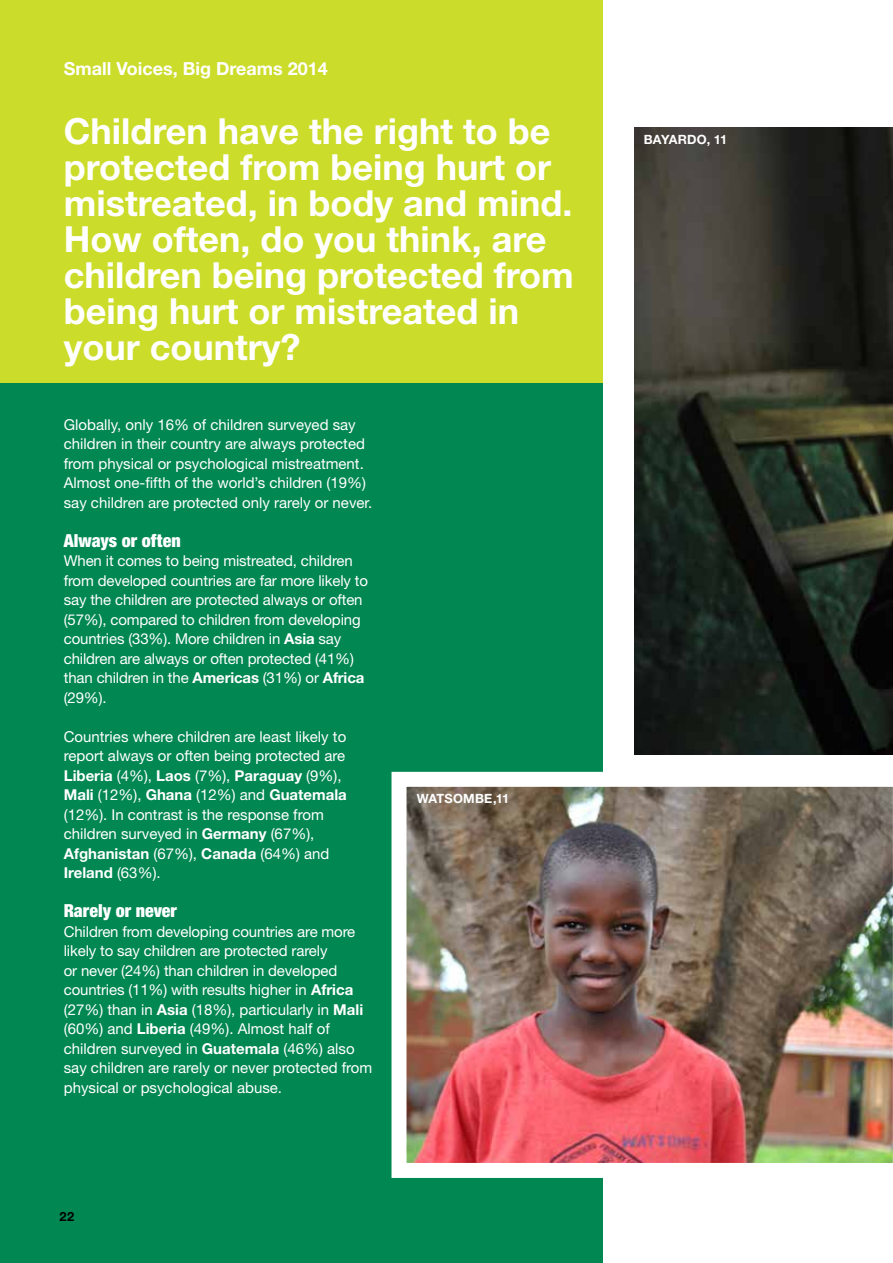
<style>
.page{position:relative;width:893px;height:1263px;background:#fff}
.page>*{position:absolute;margin:0;border:0;box-sizing:border-box;transform-origin:0 0}
.t1{font:700 36px/36px "Helvetica Neue LT Pro";color:#fff}
.t2{font:900 condensed 18px "Helvetica Neue";color:#fff}
.t3{font:700 18px "Helvetica Neue LT Pro";color:#fff}
.t4{font:15px/19.5px "Helvetica Neue LT Pro";color:#fff}
.t5{font:700 12.75px "Helvetica Neue LT Pro";letter-spacing:-.005em;color:#fff}
.t6{font:700 12.75px "Helvetica Neue LT Pro";color:#000}
.s1{font-weight:700}
</style>
<div class="page">
<img style="left:635px;top:128px;width:258px;height:627px">
<div style="left:0;top:131px;width:603px;height:1132px;background:#008752"></div>
<div style="left:0;top:0;width:603px;height:383px;background:#ccdc2a"></div>
<img style="left:391px;top:772px;width:502px;height:406px">
<p class="t3" style="left:64px;top:57px;width:265px">Small Voices, Big Dreams 2014</p>
<h1 class="t1" style="left:64px;top:112px;width:511px">Children have the right to be protected from being hurt or mistreated, in body and mind.<br>How often, do you think, are children being protected from being hurt or mistreated in your country?</h1>
<p class="t4" style="left:64px;top:414px;width:310px">Globally, only 16% of children surveyed say children in their country are always protected from physical or psychological mistreatment.<br>Almost one-fifth of the world’s children (19%) say children are protected only rarely or never.</p>
<p class="t2" style="left:64px;top:529px;width:118px">Always or often</p>
<p class="t4" style="left:64px;top:551px;width:306px">When it comes to being mistreated, children from developed countries are far more likely to say the children are protected always or often (57%), compared to children from developing countries (33%). More children in <span class="s1">Asia</span> say children are always or often protected (41%) than children in the <span class="s1">Americas</span> (31%) or <span class="s1">Africa </span>(29%).</p>
<p class="t4" style="left:64px;top:726px;width:285px">Countries where children are least likely to report always or often being protected are <span class="s1">Liberia</span> (4%), <span class="s1">Laos</span> (7%), <span class="s1">Paraguay</span> (9%), <span class="s1">Mali</span> (12%), <span class="s1">Ghana</span> (12%) and <span class="s1">Guatemala </span>(12%). In contrast is the response from children surveyed in <span class="s1">Germany</span> (67%), <span class="s1">Afghanistan</span> (67%), <span class="s1">Canada</span> (64%) and <span class="s1">Ireland</span> (63%).</p>
<p class="t2" style="left:64px;top:900px;width:115px">Rarely or never</p>
<p class="t4" style="left:64px;top:921px;width:310px">Children from developing countries are more likely to say children are protected rarely<br>or never (24%) than children in developed countries (11%) with results higher in <span class="s1">Africa </span>(27%) than in <span class="s1">Asia</span> (18%), particularly in <span class="s1">Mali </span>(60%) and <span class="s1">Liberia</span> (49%). Almost half of children surveyed in <span class="s1">Guatemala</span> (46%) also say children are rarely or never protected from physical or psychological abuse.</p>
<p class="t5" style="left:417px;top:791px;width:21px">Wats</p>
<p class="t5" style="left:453px;top:791px;width:58px">ombe,11</p>
<p class="t6" style="left:60px;top:1208px;width:16px">22</p>
<p class="t5" style="left:644px;top:132px;width:19px">Bayard</p>
<p class="t5" style="left:697px;top:132px;width:32px">o, 11</p>
</div>
